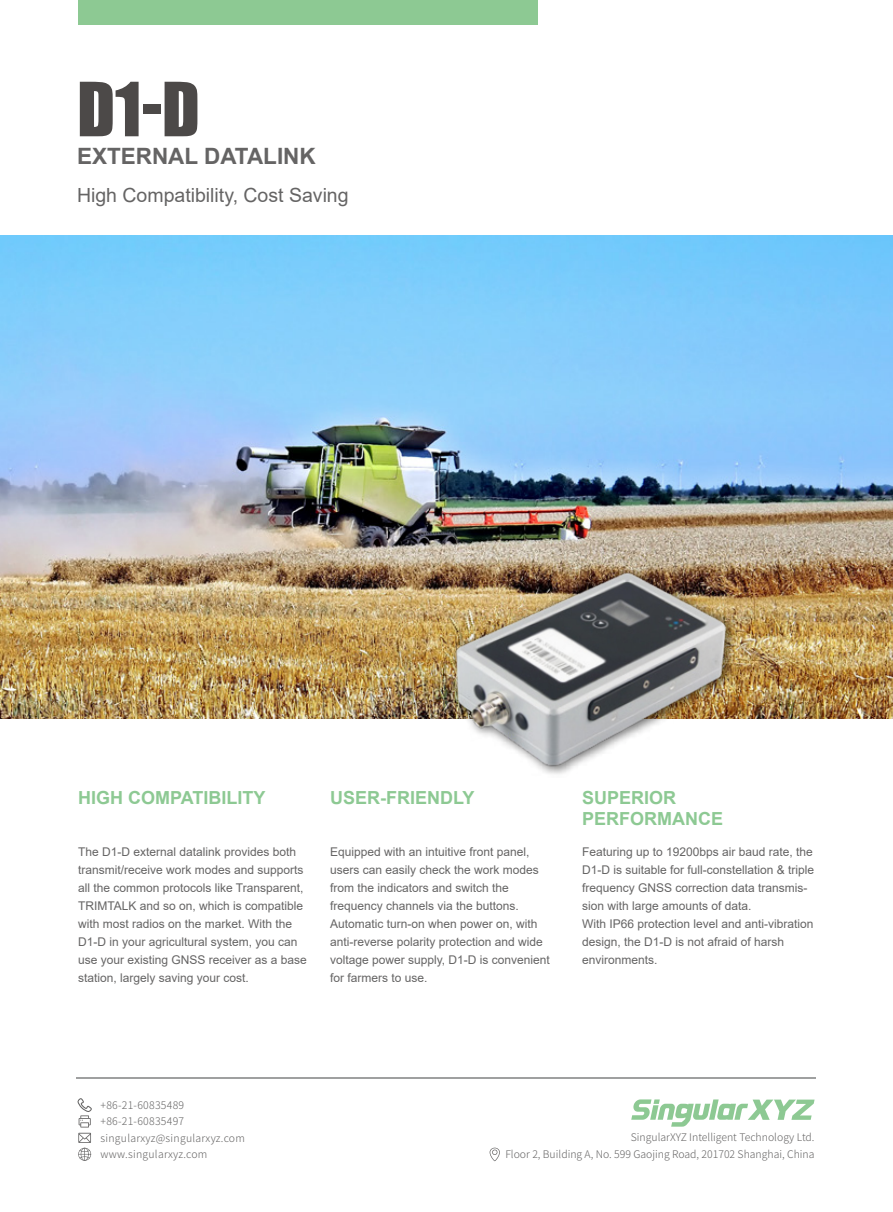
<style>
.page{position:relative;width:893px;height:1212px;background:#fff}
.page>*{position:absolute;margin:0;border:0;box-sizing:border-box;transform-origin:0 0}
.t1{font:69px "Impact";color:#4c4948}
.t2{font:700 22.5px "Arial";color:#656464}
.t3{font:19.5px "Arial";color:#656464}
.t4{font:700 18px/21px "Arial";color:#8dc993}
.t5{font:12px/18px "Arial";color:#656464}
.t6{font:300 10.5px/16.5px "Source Han Sans CN";color:#656464;text-align:right}
.t7{font:300 10.5px/16.5px "Source Han Sans CN";letter-spacing:.025em;color:#656464}
</style>
<div class="page">
<div style="left:78px;top:0;width:459px;height:24px;background:#8dc993"></div>
<img style="left:0;top:236px;width:893px;height:483px">
<hr style="left:76px;top:1077px;width:740px;height:1px;background:#9fa0a0">
<svg style="left:631px;top:1099px;width:183px;height:27px"></svg>
<svg style="left:77px;top:1098px;width:15px;height:29px"></svg>
<svg style="left:78px;top:1133px;width:13px;height:28px"></svg>
<svg style="left:490px;top:1147px;width:10px;height:14px"></svg>
<img style="left:354px;top:507px;width:457px;height:267px">
<h1 class="t1" style="left:77px;top:56px;width:124px">D1-D</h1>
<h2 class="t2" style="left:77px;top:141px;width:240px">EXTERNAL DATALINK</h2>
<h3 class="t3" style="left:77px;top:182px;width:273px">High Compatibility, Cost Saving</h3>
<h3 class="t4" style="left:78px;top:787px;width:189px">HIGH COMPATIBILITY</h3>
<p class="t5" style="left:78px;top:843px;width:230px">The D1-D external datalink provides both transmit/receive work modes and supports all the common protocols like Transparent, TRIMTALK and so on, which is compatible with most radios on the market. With the D1-D in your agricultural system, you can use your existing GNSS receiver as a base station, largely saving your cost.</p>
<h3 class="t4" style="left:330px;top:787px;width:146px">USER-FRIENDLY</h3>
<p class="t5" style="left:330px;top:843px;width:221px">Equipped with an intuitive front panel, users can easily check the work modes from the indicators and switch the frequency channels via the buttons.<br>Automatic turn-on when power on, with anti-reverse polarity protection and wide voltage power supply, D1-D is convenient for farmers to use.</p>
<h3 class="t4" style="left:582px;top:787px;width:142px">SUPERIOR<br>PERFORMANCE</h3>
<p class="t5" style="left:582px;top:843px;width:234px">Featuring up to 19200bps air baud rate, the D1-D is suitable for full-constellation &amp; triple frequency GNSS correction data transmis&shy;sion with large amounts of data.<br>With IP66 protection level and anti-vibration design, the D1-D is not afraid of harsh environments.</p>
<p class="t7" style="left:100px;top:1097px;width:146px">+86-21-60835489 +86-21-60835497 singularxyz@singularxyz.com www.singularxyz.com</p>
<p class="t6" style="left:505px;top:1129px;width:311px">SingularXYZ Intelligent Technology Ltd.<br>Floor 2, Building A, No. 599 Gaojing Road, 201702 Shanghai, China</p>
</div>
